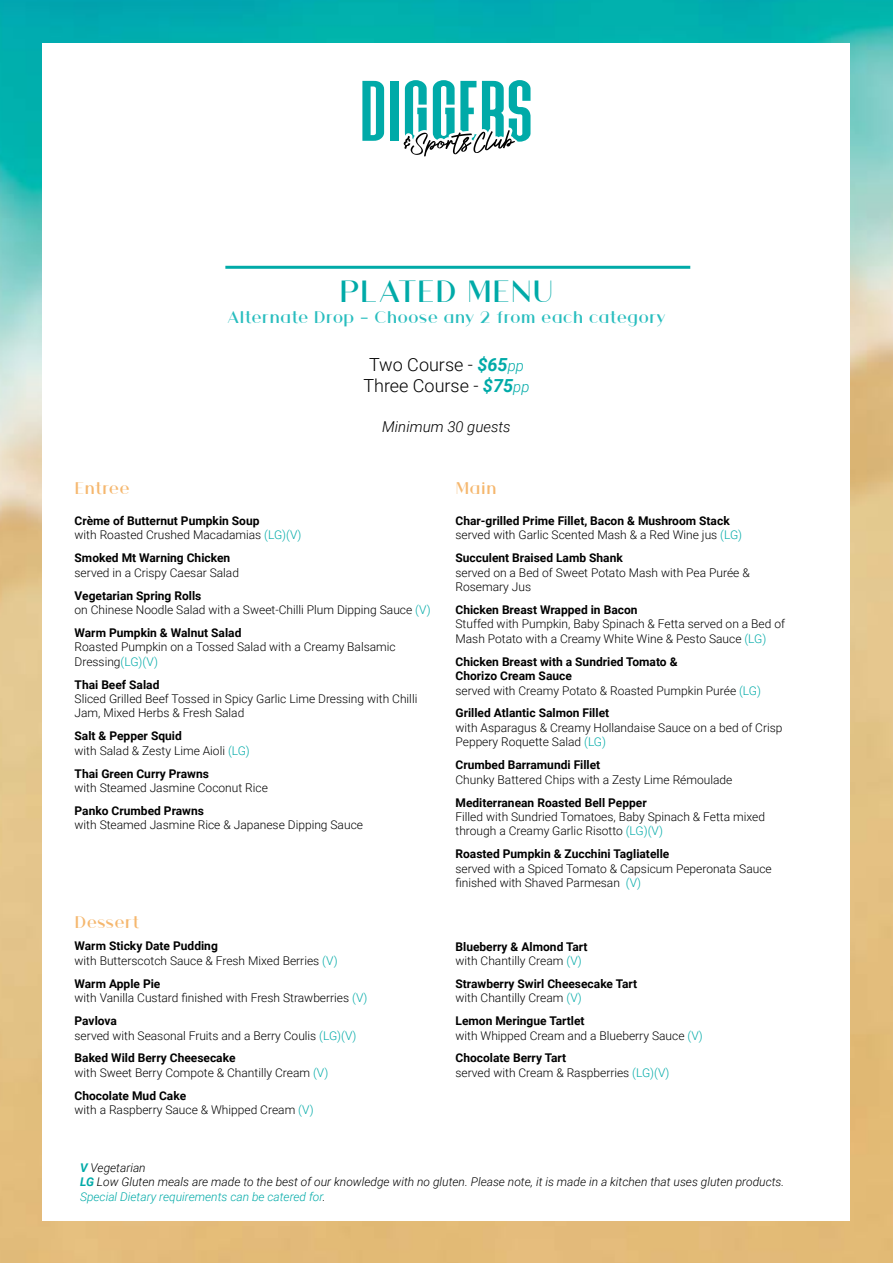
<style>
.page{position:relative;width:893px;height:1263px;background:#fff}
.page>*{position:absolute;margin:0;border:0;box-sizing:border-box;transform-origin:0 0}
.t1{font:32.7px "Athena";color:#00aaa8}
.t2{font:18px "Athena";color:#28bdbe}
.t3{font:300 18px/21.6px "Roboto";color:#000;text-align:center}
.t4{font:18px "Athena";color:#f5b76e}
.t5{font:italic 300 15px "Roboto";color:#000}
.t6{font:300 12px/14.4px "Roboto";color:#000}
.t7{font:700 12px/14.4px "Roboto";color:#000}
.t8{font:italic 300 12px/14.4px "Roboto";color:#000}
.s1{font-weight:700;font-style:italic;color:#00aaa8}
.s2{font-style:italic;font-size:15px;color:#00aaa8}
.s3{font-weight:700}
.s4{color:#00aaa8}
.s5{font-weight:300}
.s6{font-weight:300;color:#00aaa8}
.s7{font-weight:700;color:#00aaa8}
</style>
<div class="page">
<img style="left:0;top:0;width:893px;height:1263px">
<div style="left:43px;top:43px;width:807px;height:1177px;background:#fff"></div>
<svg style="left:362px;top:81px;width:22px;height:60px"></svg>
<div style="left:390px;top:81px;width:8px;height:60px;background:#00aaa8"></div>
<svg style="left:404px;top:80px;width:127px;height:76px"></svg>
<hr style="left:225px;top:266px;width:465px;height:3px;background:#00aaa8">
<h1 class="t1" style="left:339px;top:269px;width:216px">PLATED MENU</h1>
<h2 class="t2" style="left:227px;top:305px;width:440px">Alternate Drop - Choose any 2 from each category</h2>
<h2 class="t3" style="left:363px;top:353px;width:168px">Two Course - <span class="s1">$65</span><span class="s2">pp<br></span>Three Course - <span class="s1">$75</span><span class="s2">pp</span></h2>
<p class="t5" style="left:382px;top:416px;width:130px">Minimum 30 guests</p>
<h2 class="t4" style="left:75px;top:475px;width:57px">Entree</h2>
<p class="t6" style="left:75px;top:513px;width:228px"><span class="s3">Crème of Butternut Pumpkin Soup<br></span>with Roasted Crushed Macadamias <span class="s4">(LG)(V)</span></p>
<p class="t7" style="left:75px;top:550px;width:157px">Smoked Mt Warning Chicken</p>
<p class="t6" style="left:75px;top:565px;width:166px">served in a Crispy Caesar Salad</p>
<p class="t6" style="left:75px;top:588px;width:358px"><span class="s3">Vegetarian Spring Rolls<br></span>on Chinese Noodle Salad with a Sweet-Chilli Plum Dipping Sauce <span class="s4">(V)</span></p>
<p class="t7" style="left:75px;top:625px;width:168px">Warm Pumpkin &amp; Walnut Salad</p>
<p class="t6" style="left:75px;top:639px;width:323px">Roasted Pumpkin on a Tossed Salad with a Creamy Balsamic<br>Dressing<span class="s4">(LG)(V)</span></p>
<p class="t7" style="left:75px;top:677px;width:86px">Thai Beef Salad</p>
<p class="t6" style="left:75px;top:691px;width:344px">Sliced Grilled Beef Tossed in Spicy Garlic Lime Dressing with Chilli<br>Jam, Mixed Herbs &amp; Fresh Salad</p>
<p class="t6" style="left:75px;top:728px;width:177px"><span class="s3">Salt &amp; Pepper Squid<br></span>with Salad &amp; Zesty Lime Aioli <span class="s4">(LG)</span></p>
<p class="t7" style="left:75px;top:766px;width:136px">Thai Green Curry Prawns</p>
<p class="t6" style="left:75px;top:780px;width:195px">with Steamed Jasmine Coconut Rice</p>
<p class="t7" style="left:75px;top:803px;width:131px">Panko Crumbed Prawns</p>
<p class="t6" style="left:75px;top:817px;width:290px">with Steamed Jasmine Rice &amp; Japanese Dipping Sauce</p>
<h2 class="t4" style="left:75px;top:909px;width:67px">Dessert</h2>
<p class="t6" style="left:75px;top:938px;width:265px"><span class="s3">Warm Sticky Date Pudding<br></span>with Butterscotch Sauce &amp; Fresh Mixed Berries <span class="s4">(V)</span></p>
<p class="t6" style="left:75px;top:976px;width:294px"><span class="s3">Warm Apple Pie<br></span>with Vanilla Custard finished with Fresh Strawberries <span class="s4">(V)</span></p>
<p class="t6" style="left:75px;top:1013px;width:283px"><span class="s3">Pavlova<br></span>served with Seasonal Fruits and a Berry Coulis <span class="s4">(LG)(V)</span></p>
<p class="t6" style="left:75px;top:1050px;width:255px"><span class="s3">Baked Wild Berry Cheesecake<br></span>with Sweet Berry Compote &amp; Chantilly Cream <span class="s4">(V)</span></p>
<p class="t6" style="left:75px;top:1088px;width:240px"><span class="s3">Chocolate Mud Cake<br></span>with a Raspberry Sauce &amp; Whipped Cream <span class="s4">(V)</span></p>
<h2 class="t4" style="left:455px;top:475px;width:43px">Main</h2>
<p class="t7" style="left:455px;top:513px;width:288px">Char-grilled Prime Fillet, Bacon &amp; Mushroom Stack <span class="s5">served with Garlic Scented Mash &amp; a Red Wine jus</span> <span class="s6">(LG)</span></p>
<p class="t7" style="left:455px;top:550px;width:169px">Succulent Braised Lamb Shank</p>
<p class="t6" style="left:455px;top:565px;width:296px">served on a Bed of Sweet Potato Mash with Pea Purée &amp;<br>Rosemary Jus</p>
<p class="t7" style="left:455px;top:602px;width:184px">Chicken Breast Wrapped in Bacon</p>
<p class="t6" style="left:455px;top:616px;width:331px">Stuffed with Pumpkin, Baby Spinach &amp; Fetta served on a Bed of<br>Mash Potato with a Creamy White Wine &amp; Pesto Sauce <span class="s4">(LG)</span></p>
<p class="t7" style="left:455px;top:654px;width:307px">Chicken Breast with a Sundried Tomato &amp;<br>Chorizo Cream Sauce<br><span class="s5">served with Creamy Potato &amp; Roasted Pumpkin Purée</span> <span class="s6">(LG)</span></p>
<p class="t7" style="left:455px;top:705px;width:155px">Grilled Atlantic Salmon Fillet</p>
<p class="t6" style="left:455px;top:720px;width:328px">with Asparagus &amp; Creamy Hollandaise Sauce on a bed of Crisp<br>Peppery Roquette Salad <span class="s4">(LG)</span></p>
<p class="t7" style="left:455px;top:757px;width:146px">Crumbed Barramundi Fillet</p>
<p class="t6" style="left:455px;top:772px;width:278px">Chunky Battered Chips with a Zesty Lime Rémoulade</p>
<p class="t7" style="left:455px;top:795px;width:193px">Mediterranean Roasted Bell Pepper</p>
<p class="t6" style="left:455px;top:809px;width:311px">Filled with Sundried Tomatoes, Baby Spinach &amp; Fetta mixed through a Creamy Garlic Risotto <span class="s4">(LG)(V)</span></p>
<p class="t7" style="left:455px;top:846px;width:215px">Roasted Pumpkin &amp; Zucchini Tagliatelle</p>
<p class="t6" style="left:455px;top:861px;width:318px">served with a Spiced Tomato &amp; Capsicum Peperonata Sauce finished with Shaved Parmesan <span class="s4">(V)</span></p>
<p class="t7" style="left:455px;top:938px;width:134px">Blueberry &amp; Almond Tart <span class="s5">with Chantilly Cream</span> <span class="s6">(V)</span></p>
<p class="t7" style="left:455px;top:976px;width:183px">Strawberry Swirl Cheesecake Tart <span class="s5">with Chantilly Cream</span> <span class="s6">(V)</span></p>
<p class="t6" style="left:455px;top:1013px;width:249px"><span class="s3">Lemon Meringue Tartlet<br></span>with Whipped Cream and a Blueberry Sauce <span class="s4">(V)</span></p>
<p class="t6" style="left:455px;top:1050px;width:216px"><span class="s3">Chocolate Berry Tart<br></span>served with Cream &amp; Raspberries <span class="s4">(LG)(V)</span></p>
<p class="t8" style="left:80px;top:1160px;width:706px"><span class="s7">V</span> Vegetarian<br><span class="s7">LG</span> Low Gluten meals are made to the best of our knowledge with no gluten. Please note, it is made in a kitchen that uses gluten products.<br><span class="s4">Special Dietary requirements can be catered for</span>.</p>
</div>
